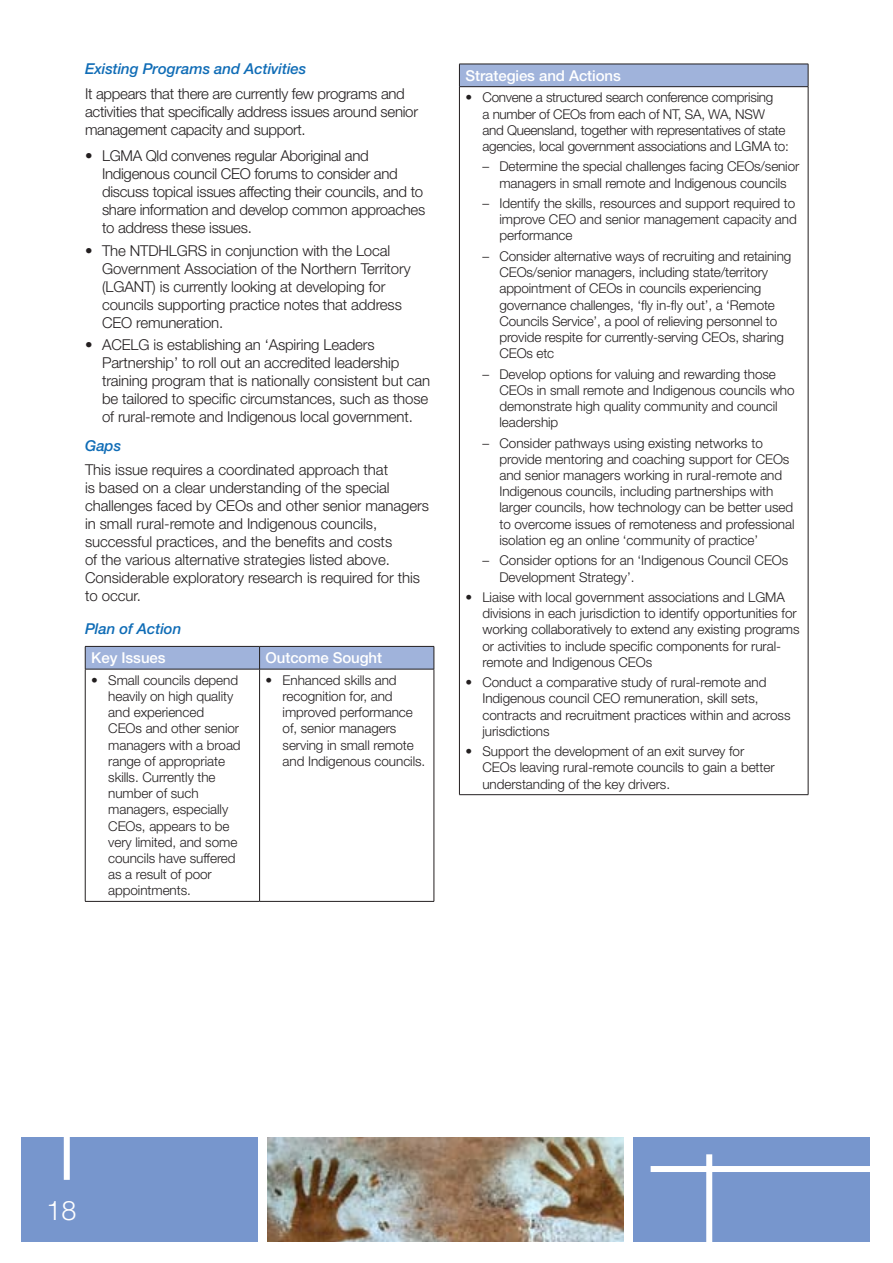
<style>
.page{position:relative;width:893px;height:1263px;background:#fff}
.page>*{position:absolute;margin:0;border:0;box-sizing:border-box;transform-origin:0 0}
.t1{font:300 27px "Helvetica Neue LT Std";color:#fff}
.t2{font:300 15px/18px "Helvetica Neue LT Std";letter-spacing:-.01em;color:#231f20}
.t3{font:italic 500 15px "Helvetica Neue LT Std";letter-spacing:-.005em;color:#0f6cb6}
.t4{font:500 15px "Helvetica Neue LT Std";letter-spacing:-.005em;color:#fff}
.t5{font:300 13.5px/16.2px "Helvetica Neue LT Std";letter-spacing:-.005em;color:#231f20}
</style>
<div class="page">
<img style="left:268px;top:1137px;width:356px;height:105px">
<div style="left:21px;top:1137px;width:237px;height:105px;background:#7796cd"></div>
<div style="left:634px;top:1137px;width:236px;height:105px;background:#7796cd"></div>
<div style="left:651px;top:1166px;width:242px;height:6px;background:#fff"></div>
<div style="left:706px;top:1154px;width:6px;height:104px;background:#fff"></div>
<div style="left:64px;top:1124px;width:6px;height:56px;background:#fff"></div>
<svg style="left:85px;top:646px;width:350px;height:23px;background:#97a9ce"></svg>
<hr style="left:85px;top:669px;width:175px;height:1px;background:#231f20">
<hr style="left:85px;top:669px;width:1px;height:232px;background:#231f20">
<hr style="left:260px;top:669px;width:174px;height:1px;background:#231f20">
<hr style="left:259px;top:669px;width:1px;height:232px;background:#231f20">
<hr style="left:434px;top:669px;width:1px;height:232px;background:#231f20">
<hr style="left:85px;top:901px;width:175px;height:1px;background:#231f20">
<hr style="left:260px;top:901px;width:174px;height:1px;background:#231f20">
<div style="left:459px;top:64px;width:349px;height:23px;background:#a0b3db"></div>
<hr style="left:459px;top:64px;width:349px;height:1px;background:#231f20">
<svg style="left:459px;top:64px;width:1px;height:22px"></svg>
<svg style="left:808px;top:64px;width:1px;height:22px"></svg>
<hr style="left:459px;top:86px;width:349px;height:1px;background:#231f20">
<hr style="left:459px;top:87px;width:1px;height:707px;background:#231f20">
<hr style="left:808px;top:87px;width:1px;height:707px;background:#231f20">
<hr style="left:459px;top:794px;width:349px;height:1px;background:#231f20">
<p class="t3" style="left:85px;top:60px;width:223px">Existing Programs and Activities</p>
<p class="t2" style="left:85px;top:84px;width:334px">It appears that there are currently few programs and activities that specifically address issues around senior management capacity and support.</p>
<p class="t2" style="left:102px;top:147px;width:325px;text-indent:-17px">• LGMA Qld convenes regular Aboriginal and Indigenous council CEO forums to consider and discuss topical issues affecting their councils, and to share information and develop common approaches to address these issues.</p>
<p class="t2" style="left:102px;top:241px;width:310px;text-indent:-17px">• The NTDHLGRS in conjunction with the Local Government Association of the Northern Territory (LGANT) is currently looking at developing for councils supporting practice notes that address CEO remuneration.</p>
<p class="t2" style="left:102px;top:335px;width:330px;text-indent:-17px">• ACELG is establishing an ‘Aspiring Leaders Partnership’ to roll out an accredited leadership training program that is nationally consistent but can be tailored to specific circumstances, such as those of rural-remote and Indigenous local government.</p>
<p class="t3" style="left:85px;top:436px;width:38px">Gaps</p>
<p class="t2" style="left:85px;top:460px;width:345px">This issue requires a coordinated approach that<br>is based on a clear understanding of the special challenges faced by CEOs and other senior managers in small rural-remote and Indigenous councils, successful practices, and the benefits and costs<br>of the various alternative strategies listed above.<br>Considerable exploratory research is required for this to occur.</p>
<p class="t3" style="left:85px;top:620px;width:98px">Plan of Action</p>
<p class="t4" style="left:91px;top:649px;width:76px">Key Issues</p>
<p class="t4" style="left:266px;top:649px;width:118px">Outcome Sought</p>
<p class="t5" style="left:108px;top:671px;width:134px;text-indent:-17px">• Small councils depend heavily on high quality and experienced<br>CEOs and other senior managers with a broad range of appropriate skills. Currently the number of such managers, especially<br>CEOs, appears to be very limited, and some councils have suffered as a result of poor appointments.</p>
<p class="t5" style="left:283px;top:671px;width:144px;text-indent:-17px">• Enhanced skills and recognition for, and improved performance of, senior managers serving in small remote and Indigenous councils.</p>
<p class="t4" style="left:465px;top:66px;width:157px">Strategies and Actions</p>
<p class="t5" style="left:482px;top:89px;width:308px;text-indent:-17px">• Convene a structured search conference comprising<br>a number of CEOs from each of NT, SA, WA, NSW and Queensland, together with representatives of state agencies, local government associations and LGMA to:</p>
<p class="t5" style="left:482px;top:158px;width:318px;text-align:center">– Determine the special challenges facing CEOs/senior managers in small remote and Indigenous councils</p>
<p class="t5" style="left:499px;top:195px;width:299px;text-align:justify;text-indent:-17px">– Identify the skills, resources and support required to improve CEO and senior management capacity and performance</p>
<p class="t5" style="left:499px;top:248px;width:293px;text-indent:-17px">– Consider alternative ways of recruiting and retaining CEOs/senior managers, including state/territory appointment of CEOs in councils experiencing governance challenges, ‘fly in-fly out’, a ‘Remote Councils Service’, a pool of relieving personnel to provide respite for currently-serving CEOs, sharing CEOs etc</p>
<p class="t5" style="left:499px;top:365px;width:297px;text-indent:-17px">– Develop options for valuing and rewarding those CEOs in small remote and Indigenous councils who demonstrate high quality community and council leadership</p>
<p class="t5" style="left:499px;top:434px;width:297px;text-indent:-17px">– Consider pathways using existing networks to provide mentoring and coaching support for CEOs and senior managers working in rural-remote and Indigenous councils, including partnerships with larger councils, how technology can be better used to overcome issues of remoteness and professional isolation eg an online ‘community of practice’</p>
<p class="t5" style="left:499px;top:552px;width:290px;text-indent:-17px">– Consider options for an ‘Indigenous Council CEOs<br>Development Strategy’.</p>
<p class="t5" style="left:482px;top:589px;width:319px;text-indent:-17px">• Liaise with local government associations and LGMA divisions in each jurisdiction to identify opportunities for working collaboratively to extend any existing programs or activities to include specific components for rural&shy;remote and Indigenous CEOs</p>
<p class="t5" style="left:482px;top:674px;width:310px;text-indent:-17px">• Conduct a comparative study of rural-remote and Indigenous council CEO remuneration, skill sets, contracts and recruitment practices within and across jurisdictions</p>
<p class="t5" style="left:482px;top:743px;width:294px;text-indent:-17px">• Support the development of an exit survey for<br>CEOs leaving rural-remote councils to gain a better understanding of the key drivers.</p>
<h1 class="t1" style="left:47px;top:1193px;width:32px">18</h1>
</div>
